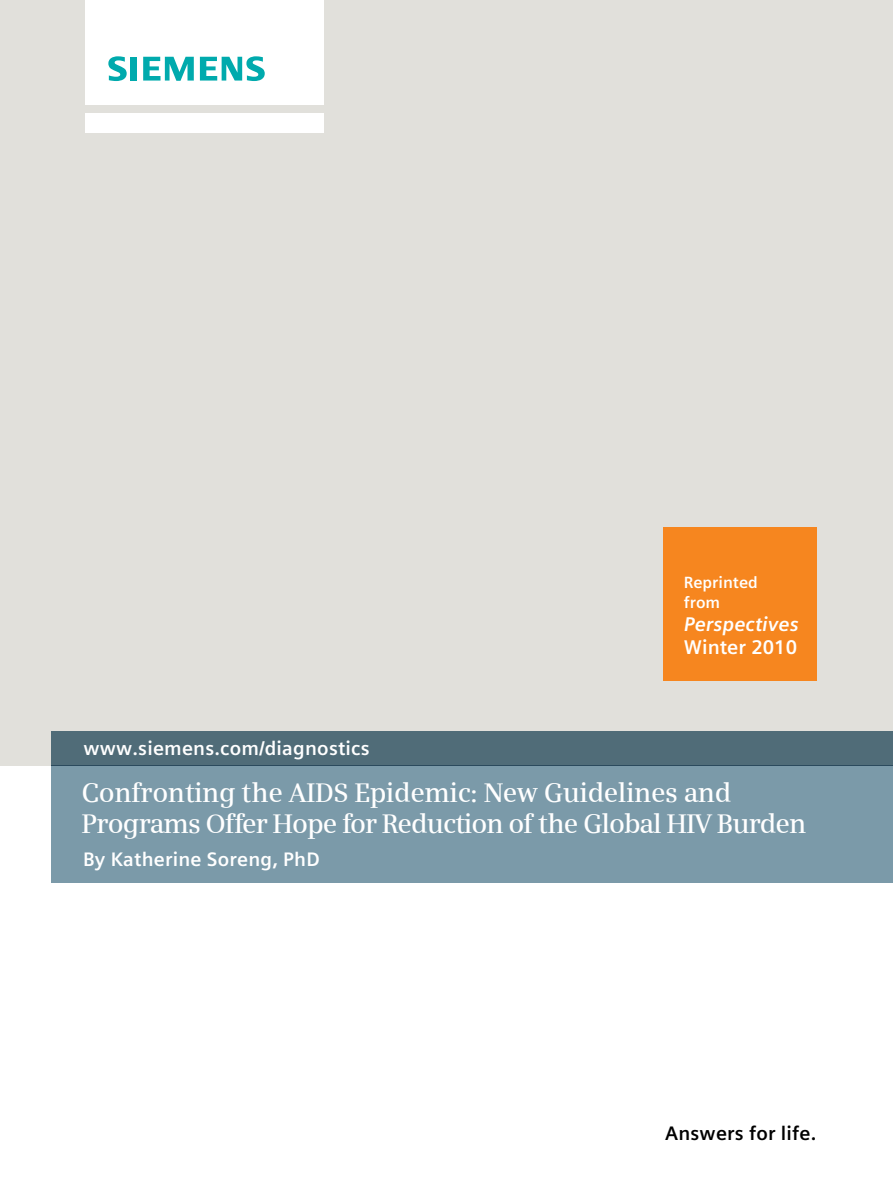
<style>
.page{position:relative;width:893px;height:1191px;background:#fff}
.page>*{position:absolute;margin:0;border:0;box-sizing:border-box;transform-origin:0 0}
.t1{font:600 27px/31.5px "Siemens Serif";letter-spacing:-.03em;color:#fff}
.t2{font:italic 700 19.8px "Siemens Sans Global";color:#fff}
.t3{font:700 19.8px "Siemens Sans Global";color:#fff}
.t4{font:700 19.5px "Siemens Sans Global";letter-spacing:.01em;color:#fff}
.t5{font:700 19.5px "Siemens Sans Global";letter-spacing:.01em;color:#000}
.t6{font:700 16.2px/20.4px "Siemens Sans Global";color:#fff}
</style>
<div class="page">
<div style="left:0;top:0;width:893px;height:765px;background:#e1e0db"></div>
<div style="left:663px;top:527px;width:153px;height:153px;background:#f6861f"></div>
<div style="left:85px;top:114px;width:238px;height:19px;background:#fff"></div>
<div style="left:85px;top:0;width:238px;height:104px;background:#fff"></div>
<svg style="left:108px;top:56px;width:19px;height:25px"></svg>
<div style="left:130px;top:57px;width:7px;height:24px;background:#00aaad"></div>
<svg style="left:143px;top:57px;width:51px;height:24px"></svg>
<svg style="left:200px;top:56px;width:65px;height:25px"></svg>
<div style="left:51px;top:765px;width:842px;height:117px;background:#7b9aa9"></div>
<div style="left:51px;top:731px;width:842px;height:34px;background:#506c78"></div>
<p class="t4" style="left:83px;top:733px;width:288px">www.siemens.com/diagnostics</p>
<p class="t6" style="left:684px;top:572px;width:75px">Reprinted from</p>
<p class="t2" style="left:684px;top:608px;width:116px">Perspectives</p>
<p class="t3" style="left:684px;top:632px;width:115px">Winter 2010</p>
<p class="t1" style="left:82px;top:776px;width:726px">Confronting the AIDS Epidemic: New Guidelines and<br>Programs Offer Hope for Reduction of the Global HIV Burden</p>
<p class="t4" style="left:83px;top:844px;width:238px">By Katherine Soreng, PhD</p>
<p class="t5" style="left:665px;top:1118px;width:153px">Answers for life.</p>
</div>
